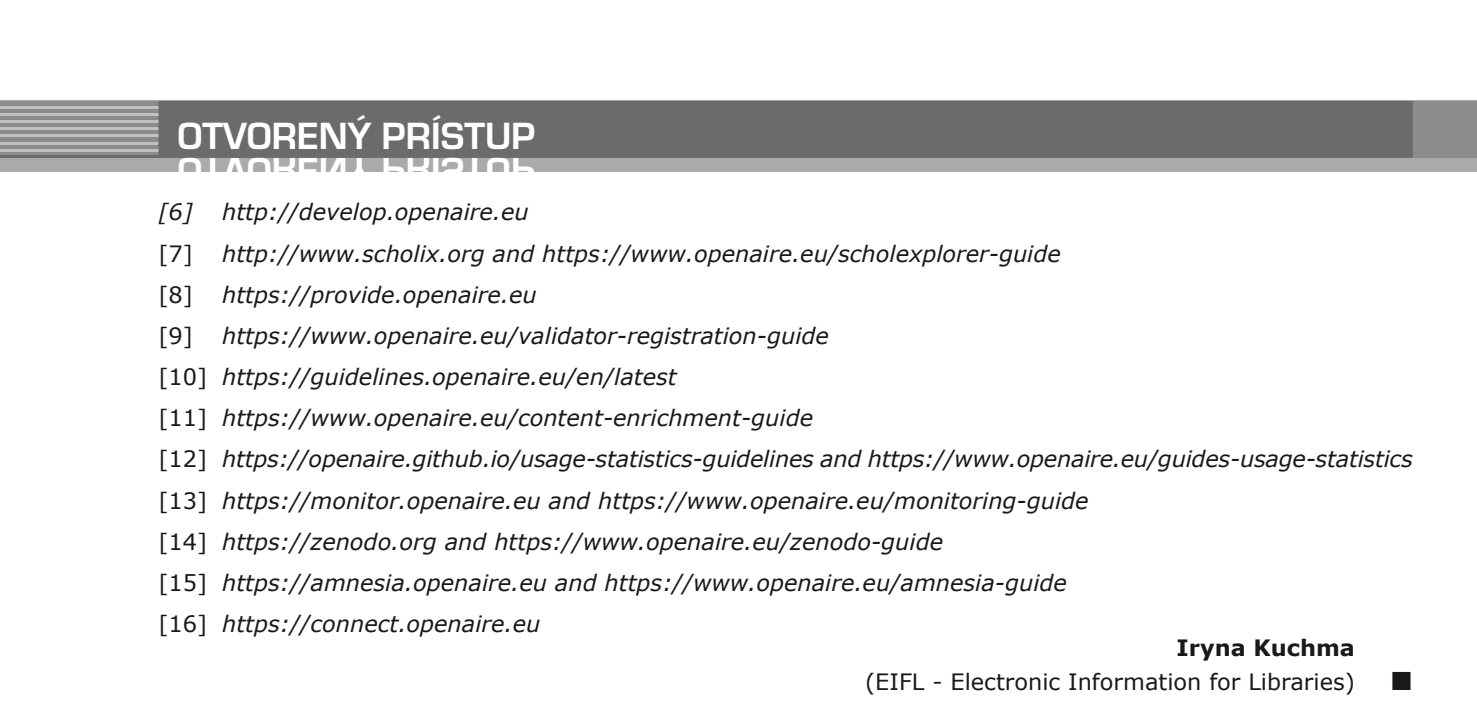
<style>
.page{position:relative;width:1477px;height:721px;background:#fff}
.page>*{position:absolute;margin:0;border:0;box-sizing:border-box;transform-origin:0 0}
.t1{font:35px "Euromode CE Bold";color:#fff}
.t2{font:italic 22.5px/41.2px "Verdana";color:#191919}
.t3{font:22.5px "Verdana";color:#191919}
.t4{font:700 22.5px "Verdana";color:#191919}
.s1{font-style:normal}
</style>
<div class="page">
<div style="left:0;top:101px;width:1477px;height:71px;background:#aaa"></div>
<div style="left:0;top:101px;width:1477px;height:57px;background:#8c8c8c"></div>
<div style="left:158px;top:101px;width:1255px;height:57px;background:#6b6b6b"></div>
<hr style="left:0;top:155px;width:158px;height:3px;background:#6b6b6b">
<hr style="left:0;top:149px;width:158px;height:2px;background:#c1c1c1">
<hr style="left:0;top:142px;width:158px;height:2px;background:#c1c1c1">
<hr style="left:0;top:135px;width:158px;height:2px;background:#c1c1c1">
<hr style="left:0;top:128px;width:158px;height:2px;background:#c1c1c1">
<hr style="left:0;top:121px;width:158px;height:2px;background:#c1c1c1">
<hr style="left:0;top:113px;width:158px;height:3px;background:#c1c1c1">
<hr style="left:0;top:106px;width:158px;height:3px;background:#c1c1c1">
<h1 class="t1" style="left:177px;top:119px;width:360px">OOTTVVOORREENNÝÝ PPRRÍÍSSTTUUPP</h1>
<p class="t2" style="left:158px;top:191px;width:36px">[6]</p>
<p class="t2" style="left:222px;top:191px;width:308px">http://develop.openaire.eu</p>
<p class="t3" style="left:158px;top:239px;width:36px">[7]</p>
<p class="t2" style="left:222px;top:232px;width:840px">http://www.scholix.org and https://www.openaire.eu/scholexplorer-guide</p>
<p class="t3" style="left:158px;top:280px;width:36px">[8]</p>
<p class="t2" style="left:222px;top:273px;width:316px">https://provide.openaire.eu</p>
<p class="t3" style="left:158px;top:321px;width:36px">[9]</p>
<p class="t2" style="left:158px;top:314px;width:1256px;text-indent:64px">https://www.openaire.eu/validator-registration-guide<br><span class="s1">[10]</span> https://guidelines.openaire.eu/en/latest<br><span class="s1">[11]</span> https://www.openaire.eu/content-enrichment-guide<br><span class="s1">[12]</span> https://openaire.github.io/usage-statistics-guidelines and https://www.openaire.eu/guides-usage-statistics <span class="s1">[13]</span> https://monitor.openaire.eu and https://www.openaire.eu/monitoring-guide<br><span class="s1">[14]</span> https://zenodo.org and https://www.openaire.eu/zenodo-guide<br><span class="s1">[15]</span> https://amnesia.openaire.eu and https://www.openaire.eu/amnesia-guide<br><span class="s1">[16]</span> https://connect.openaire.eu</p>
<p class="t4" style="left:1176px;top:633px;width:180px">Iryna Kuchma</p>
<p class="t3" style="left:865px;top:667px;width:491px">(EIFL - Electronic Information for Libraries)</p>
</div>
